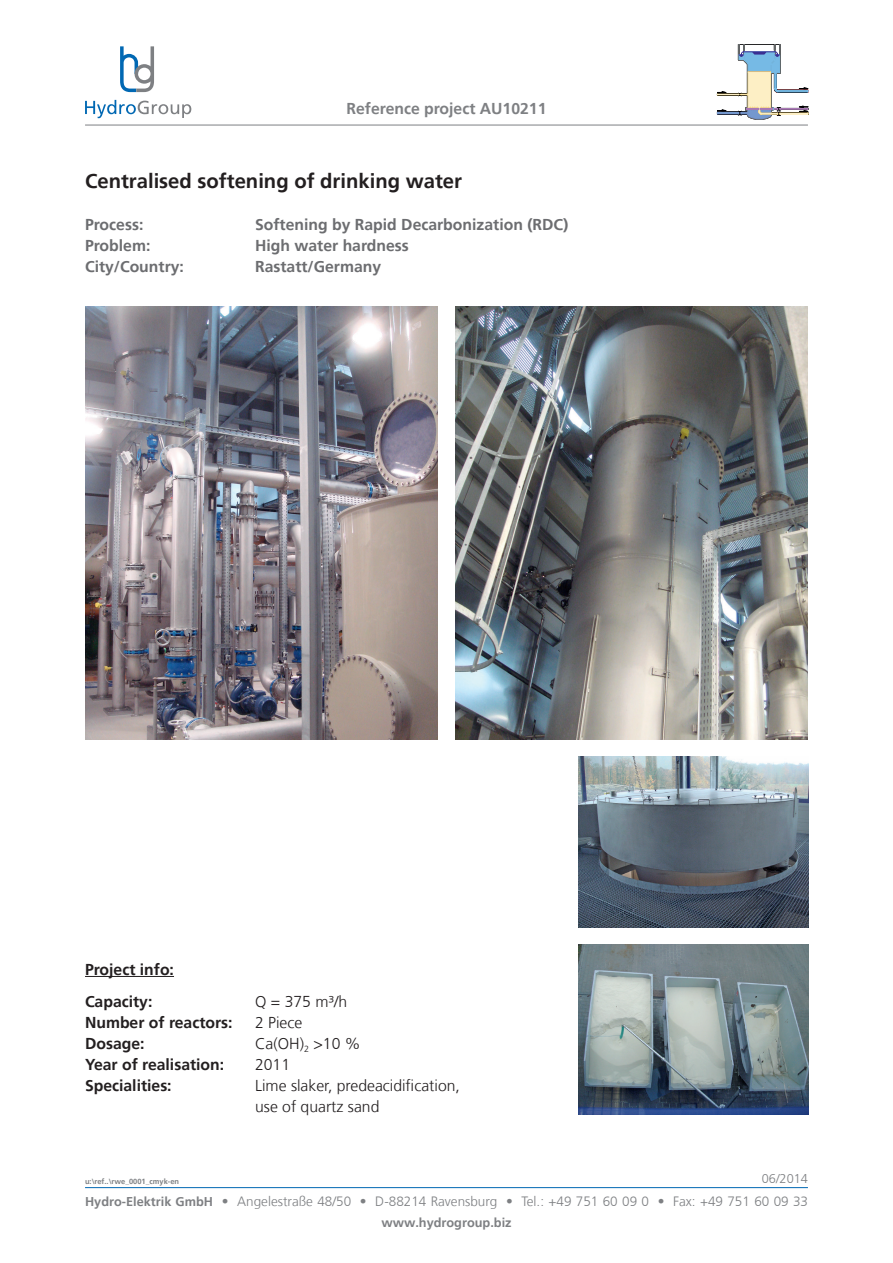
<style>
.page{position:relative;width:893px;height:1263px;background:#fff}
.page>*{position:absolute;margin:0;border:0;box-sizing:border-box;transform-origin:0 0}
.t1{font:700 20.25px "Frutiger";color:#231f20}
.t2{font:700 15.75px "Frutiger";color:#6c6d70}
.t3{font:700 15.75px/31.5px "Frutiger";color:#231f20}
.t4{font:300 15.75px/21px "Frutiger";color:#231f20}
.t5{font:700 15.75px "Frutiger";color:#7e8083}
.t6{font:300 13.5px "Frutiger";color:#7e8083}
.t7{font:700 12.75px "Frutiger";color:#7e8083}
.t8{font:300 12.75px "Frutiger";color:#7e8083}
.t9{font:700 7.5px "Frutiger";color:#7e8083}
.s1{font-weight:700;font-size:12.75px}
</style>
<div class="page">
<hr style="left:85px;top:1187px;width:723px;height:1px;background:#0168b3">
<svg style="left:85px;top:100px;width:106px;height:18px"></svg>
<svg style="left:120px;top:46px;width:34px;height:46px"></svg>
<hr style="left:85px;top:125px;width:723px;height:1px;background:#7e8083">
<svg style="left:717px;top:44px;width:92px;height:76px"></svg>
<img style="left:578px;top:944px;width:230px;height:170px">
<img style="left:578px;top:757px;width:230px;height:170px">
<img style="left:85px;top:306px;width:353px;height:434px">
<hr style="left:85px;top:976px;width:89px;height:1px;background:#231f20">
<img style="left:455px;top:306px;width:353px;height:434px">
<p class="t5" style="left:347px;top:99px;width:201px">Reference project AU10211</p>
<p class="t1" style="left:85px;top:169px;width:378px">Centralised softening of drinking water</p>
<p class="t2" style="left:85px;top:215px;width:60px">Process:</p>
<p class="t2" style="left:255px;top:215px;width:315px">Softening by Rapid Decarbonization (RDC)</p>
<p class="t2" style="left:85px;top:236px;width:67px">Problem:</p>
<p class="t2" style="left:255px;top:236px;width:155px">High water hardness</p>
<p class="t2" style="left:85px;top:257px;width:100px">City/Country:</p>
<p class="t2" style="left:255px;top:257px;width:128px">Rastatt/Germany</p>
<p class="t3" style="left:85px;top:954px;width:90px">Project info:<br>Capacity:</p>
<p class="t4" style="left:255px;top:991px;width:94px">Q = 375 m³/h</p>
<p class="t3" style="left:85px;top:1006px;width:149px">Number of reactors:</p>
<p class="t4" style="left:255px;top:1012px;width:49px">2 Piece</p>
<p class="t3" style="left:85px;top:1027px;width:61px">Dosage:</p>
<p class="t4" style="left:255px;top:1033px;width:107px">Ca(OH)<sub>2</sub> &gt;10 %</p>
<p class="t3" style="left:85px;top:1048px;width:141px">Year of realisation:</p>
<p class="t4" style="left:255px;top:1054px;width:37px">2011</p>
<p class="t3" style="left:85px;top:1069px;width:88px">Specialities:</p>
<p class="t4" style="left:255px;top:1075px;width:206px">Lime slaker, predeacidification, use of quartz sand</p>
<p class="t9" style="left:85px;top:1176px;width:96px">u:\ref..\rwe_0001_cmyk-en</p>
<p class="t8" style="left:762px;top:1171px;width:48px">06/2014</p>
<p class="t6" style="left:85px;top:1194px;width:724px"><span class="s1">Hydro-Elektrik GmbH</span> • Angelestraße 48/50 • D-88214 Ravensburg • Tel.: +49 751 60 09 0 • Fax: +49 751 60 09 33</p>
<p class="t7" style="left:381px;top:1215px;width:132px">www.hydrogroup.biz</p>
</div>
